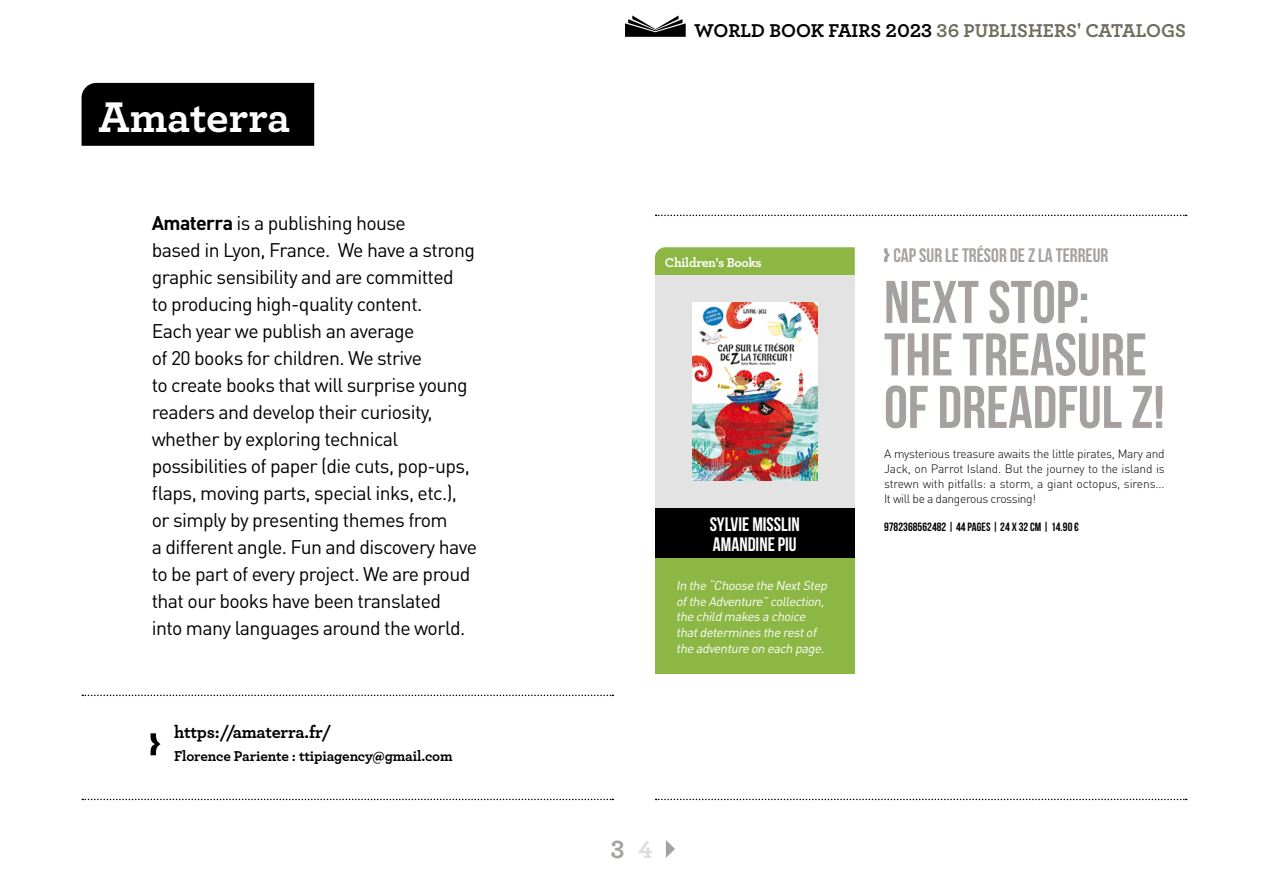
<style>
.page{position:relative;width:1263px;height:893px;background:#fff}
.page>*{position:absolute;margin:0;border:0;box-sizing:border-box;transform-origin:0 0}
.t1{font:60px/52.5px "Bebas Neue";color:#a5a19e}
.t2{font:700 45px "Archer";color:#fff}
.t3{font:700 26.1px "Archer";color:#a5a19e}
.t4{font:19.5px/27px "DIN Pro";letter-spacing:-.03em;color:#000}
.t5{font:700 19.5px "Archer";color:#6f6e5e}
.t6{font:19.5px "Bebas Neue";color:#a5a19e}
.t7{font:19.5px/19.5px "Bebas Neue";color:#fff}
.t8{font:700 18px "Archer";letter-spacing:-.01em;color:#000}
.t9{font:700 15px "Archer";letter-spacing:-.01em;color:#000}
.t10{font:700 13.5px "Archer";letter-spacing:-.02em;color:#fff}
.t11{font:italic 12.75px/15.8px "DIN Pro";color:#fff}
.t12{font:300 12px/15px "DIN Pro";letter-spacing:-.03em;color:#000;text-align:justify}
.t13{font:12px "Bebas Neue";letter-spacing:.005em;color:#000}
.s1{font-weight:700}
.s2{color:#000}
.s3{color:#e1dfdd}
</style>
<div class="page">
<svg style="left:656px;top:215px;width:531px;height:1px"></svg>
<svg style="left:884px;top:248px;width:6px;height:14px"></svg>
<svg style="left:656px;top:799px;width:531px;height:1px"></svg>
<svg style="left:82px;top:695px;width:531px;height:1px"></svg>
<svg style="left:82px;top:799px;width:531px;height:1px"></svg>
<svg style="left:625px;top:15px;width:61px;height:22px"></svg>
<svg style="left:151px;top:733px;width:10px;height:22px"></svg>
<div style="left:82px;top:83px;width:232px;height:63px;background:#000"></div>
<svg style="left:666px;top:840px;width:9px;height:18px"></svg>
<div style="left:655px;top:247px;width:200px;height:28px;background:#8db744"></div>
<div style="left:655px;top:275px;width:200px;height:233px;background:#e3e3e3"></div>
<img style="left:693px;top:302px;width:124px;height:179px">
<div style="left:655px;top:508px;width:200px;height:51px;background:#000"></div>
<div style="left:655px;top:559px;width:200px;height:115px;background:#8db744"></div>
<h2 class="t2" style="left:99px;top:82px;width:193px">Amaterra</h2>
<p class="t4" style="left:152px;top:208px;width:327px"><span class="s1">Amaterra</span> is a publishing house<br>based in Lyon, France. We have a strong graphic sensibility and are committed<br>to producing high-quality content.<br>Each year we publish an average<br>of 20 books for children. We strive<br>to create books that will surprise young readers and develop their curiosity, whether by exploring technical possibilities of paper (die cuts, pop-ups, flaps, moving parts, special inks, etc.), or simply by presenting themes from<br>a different angle. Fun and discovery have to be part of every project. We are proud that our books have been translated<br>into many languages around the world.</p>
<p class="t8" style="left:174px;top:718px;width:158px">https://amaterra.fr/</p>
<p class="t9" style="left:174px;top:744px;width:280px">Florence Pariente : ttipiagency@gmail.com</p>
<p class="t5" style="left:694px;top:15px;width:493px"><span class="s2">WORLD BOOK FAIRS 2023</span> 36 PUBLISHERS' CATALOGS</p>
<p class="t10" style="left:665px;top:251px;width:98px">Children's Books</p>
<p class="t7" style="left:710px;top:514px;width:92px">SYLVIE MISSLIN<br>AMANDINE PIU</p>
<p class="t11" style="left:676px;top:577px;width:155px">In the “Choose the NextStep ofthe Adventure”collection, the child makesa choice thatdeterminesthe restof the adventure on each page.</p>
<p class="t6" style="left:893px;top:244px;width:216px">CAP SUR LE TRÉSOR DE Z LA TERREUR</p>
<h1 class="t1" style="left:884px;top:275px;width:282px">NEXT STOP:<br>THE TREASURE<br>OF DREADFUL Z!</h1>
<p class="t12" style="left:884px;top:446px;width:282px">A mysterious treasure awaits the little pirates, Mary and Jack, on Parrot Island. But the journey to the island is strewn with pitfalls: a storm, a giant octopus, sirens...<br>It will be a dangerous crossing!</p>
<p class="t13" style="left:884px;top:520px;width:196px">9782368562482 | 44 PAGES | 24 X 32 CM | 14.90 €</p>
<h3 class="t3" style="left:611px;top:829px;width:43px">3 <span class="s3">4</span></h3>
</div>
